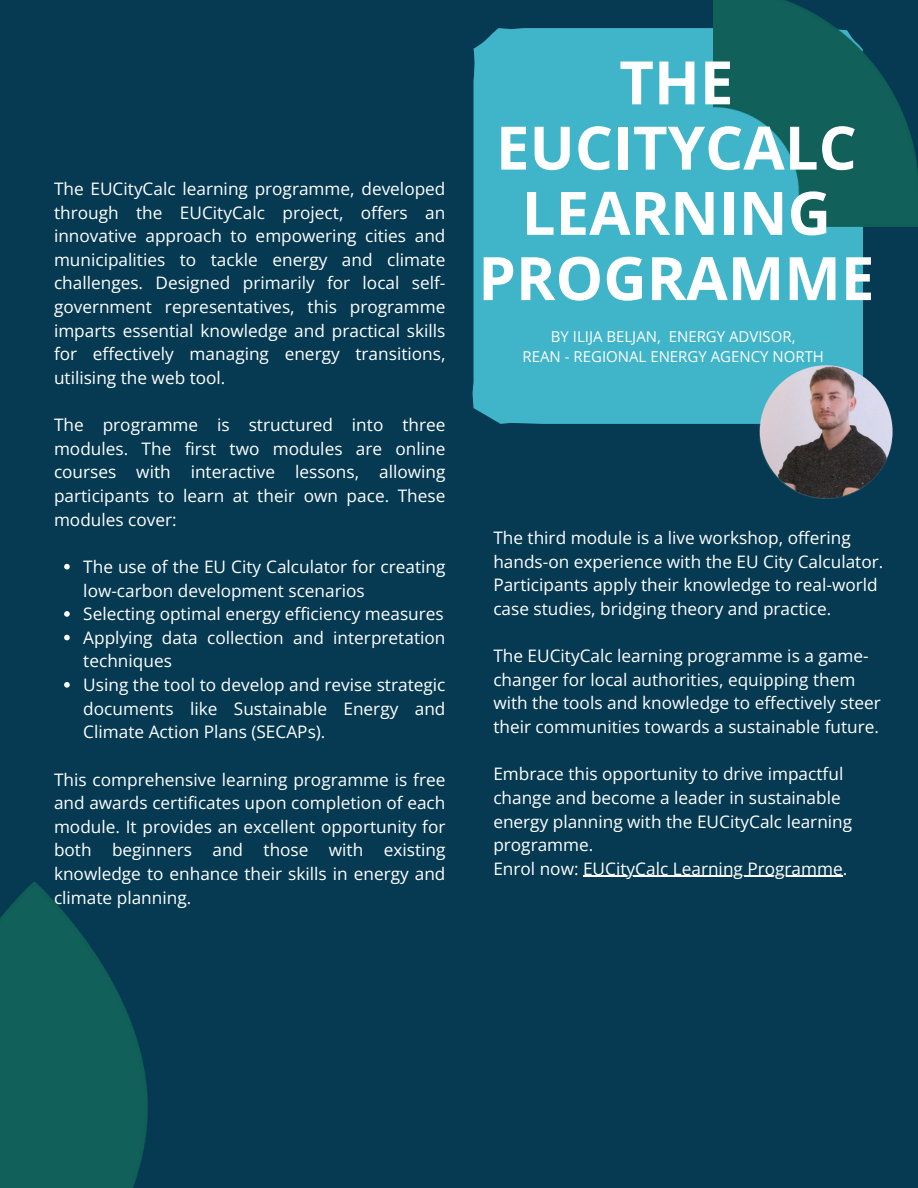
<style>
.page{position:relative;width:918px;height:1188px;background:#053a52}
.page>*{position:absolute;margin:0;border:0;box-sizing:border-box;transform-origin:0 0}
.t1{font:700 60px/65.2px "Open Sans";color:#fff;text-align:center}
.t2{font:17.25px/23.7px "Open Sans";color:#fff}
.t3{font:15px "Open Sans";color:#fff}
</style>
<div class="page">
<div style="left:472px;top:28px;width:392px;height:397px;background:#40b4c9"></div>
<img style="left:0;top:881px;width:147px;height:307px">
<img style="left:713px;top:0;width:205px;height:226px">
<svg style="left:64px;top:564px;width:6px;height:6px"></svg>
<svg style="left:64px;top:611px;width:6px;height:6px"></svg>
<svg style="left:64px;top:635px;width:6px;height:5px"></svg>
<svg style="left:64px;top:682px;width:6px;height:6px"></svg>
<hr style="left:583px;top:876px;width:260px;height:1px;background:#fff">
<img style="left:760px;top:365px;width:133px;height:133px">
<p class="t2" style="left:54px;top:176px;width:393px;text-align:justify">The EUCityCalc learning programme, developed through the EUCityCalc project, offers an innovative approach to empowering cities and municipalities to tackle energy and climate challenges. Designed primarily for local self&shy;government representatives, this programme imparts essential knowledge and practical skills for effectively managing energy transitions, utilising the web tool.</p>
<p class="t2" style="left:54px;top:413px;width:393px;text-align:justify">The programme is structured into three modules. The first two modules are online courses with interactive lessons, allowing participants to learn at their own pace. These modules cover:</p>
<p class="t2" style="left:83px;top:554px;width:364px">The use of the EU City Calculator for creating low-carbon development scenarios</p>
<p class="t2" style="left:83px;top:602px;width:362px">Selecting optimal energy efficiency measures</p>
<h2 class="t2" style="left:83px;top:625px;width:364px">Applying data collection and interpretation techniques</h2>
<p class="t2" style="left:83px;top:672px;width:364px;text-align:justify">Using the tool to develop and revise strategic documents like Sustainable Energy and Climate Action Plans (SECAPs).</p>
<p class="t2" style="left:54px;top:767px;width:393px;text-align:justify">This comprehensive learning programme is free and awards certificates upon completion of each module. It provides an excellent opportunity for both beginners and those with existing knowledge to enhance their skills in energy and climate planning.</p>
<p class="t1" style="left:478px;top:48px;width:398px">THE<br>EUCITYCALC<br>LEARNING<br>PROGRAMME</p>
<h2 class="t3" style="left:551px;top:326px;width:246px">BY ILIJA BELJAN, ENERGY ADVISOR,</h2>
<h2 class="t3" style="left:523px;top:346px;width:303px">REAN - REGIONAL ENERGY AGENCY NORTH</h2>
<h1 class="t2" style="left:493px;top:526px;width:392px">The third module is a live workshop, offering hands-on experience with the EU City Calculator.<br>Participants apply their knowledge to real-world case studies, bridging theory and practice.</h1>
<p class="t2" style="left:493px;top:644px;width:389px">The EUCityCalc learning programme is a game&shy;changer for local authorities, equipping them with the tools and knowledge to effectively steer their communities towards a sustainable future.</p>
<p class="t2" style="left:493px;top:762px;width:360px">Embrace this opportunity to drive impactful change and become a leader in sustainable energy planning with the EUCityCalc learning programme.<br>Enrol now: EUCityCalc Learning Programme.</p>
</div>
